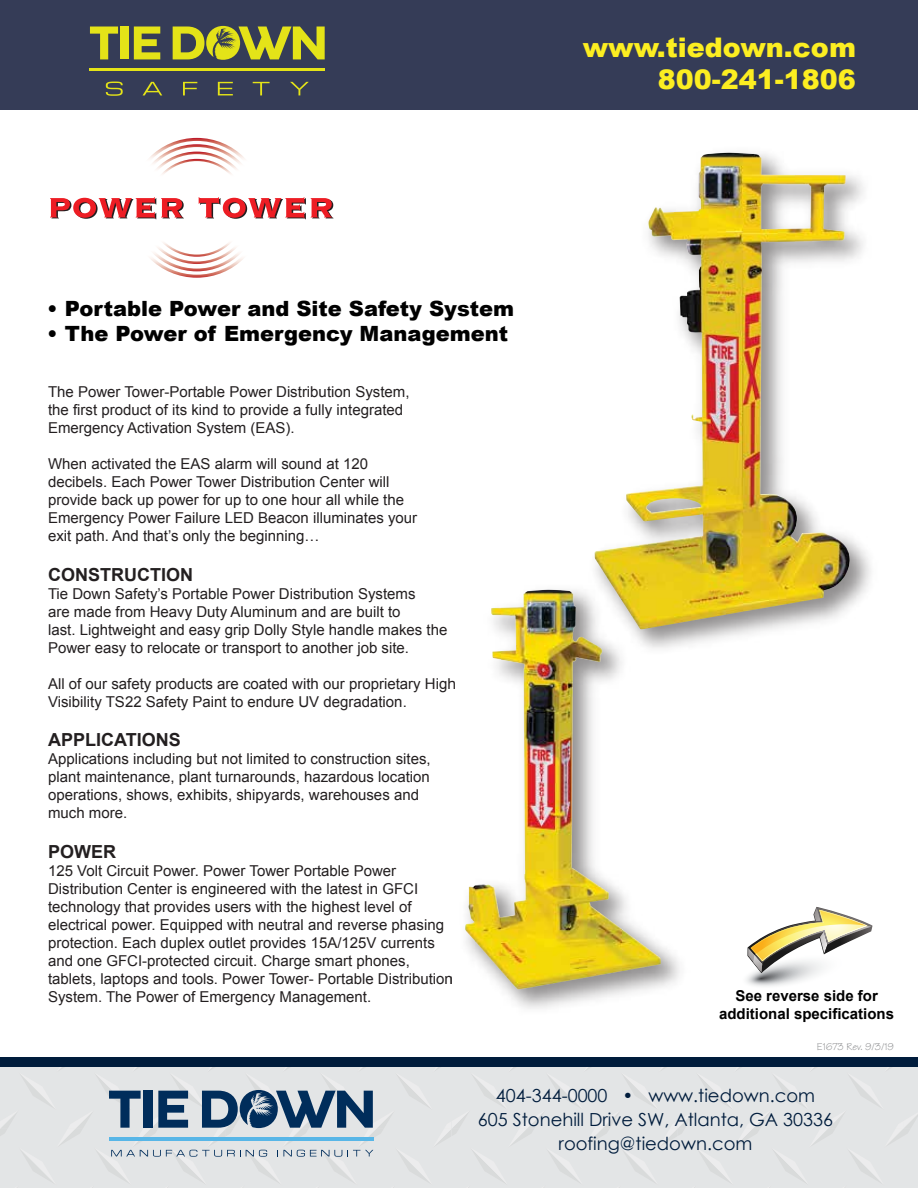
<style>
.page{position:relative;width:918px;height:1188px;background:#fff}
.page>*{position:absolute;margin:0;border:0;box-sizing:border-box;transform-origin:0 0}
.t1{font:900 27px/32.4px "Arial";color:#fcee21;text-align:right}
.t2{font:900 21px "Arial";color:#000}
.t3{font:18px/24px "Century Gothic";color:#001c3c;text-align:center}
.t4{font:700 18px "Arial";color:#231f20}
.t5{font:15px/18px "Arial";color:#231f20}
.t6{font:700 15px/18px "Arial";color:#000;text-align:center}
.t7{font:10.5px "Tekton";color:#8d8e90}
</style>
<div class="page">
<div style="left:0;top:1062px;width:918px;height:126px;background:#e3e5e6"></div>
<div style="left:0;top:1057px;width:918px;height:9px;background:#001c3c"></div>
<div style="left:0;top:0;width:918px;height:109px;background:#353c57"></div>
<svg style="left:90px;top:27px;width:28px;height:32px"></svg>
<div style="left:120px;top:27px;width:9px;height:32px;background:#e4e318"></div>
<svg style="left:134px;top:27px;width:26px;height:32px"></svg>
<svg style="left:173px;top:26px;width:152px;height:34px"></svg>
<hr style="left:90px;top:68px;width:235px;height:3px;background:#e4e318">
<svg style="left:106px;top:82px;width:17px;height:14px"></svg>
<svg style="left:143px;top:82px;width:19px;height:13px"></svg>
<svg style="left:183px;top:82px;width:14px;height:13px"></svg>
<svg style="left:218px;top:82px;width:15px;height:13px"></svg>
<svg style="left:253px;top:82px;width:17px;height:13px"></svg>
<svg style="left:290px;top:82px;width:19px;height:13px"></svg>
<svg style="left:109px;top:1091px;width:32px;height:37px"></svg>
<div style="left:143px;top:1091px;width:9px;height:37px;background:#002d5b"></div>
<svg style="left:158px;top:1091px;width:30px;height:37px"></svg>
<svg style="left:202px;top:1090px;width:171px;height:38px"></svg>
<hr style="left:109px;top:1137px;width:264px;height:4px;background:#58b6e7">
<svg style="left:111px;top:1150px;width:156px;height:7px"></svg>
<svg style="left:277px;top:1150px;width:96px;height:7px"></svg>
<svg style="left:746px;top:907px;width:127px;height:80px"></svg>
<svg style="left:50px;top:138px;width:283px;height:140px"></svg>
<img style="left:595px;top:153px;width:256px;height:477px">
<img style="left:503px;top:578px;width:193px;height:431px">
<img style="left:465px;top:590px;width:196px;height:399px">
<h1 class="t1" style="left:583px;top:30px;width:275px">www.tiedown.com<br>800-241-1806</h1>
<h2 class="t2" style="left:47px;top:293px;width:469px">• Portable Power and Site Safety System</h2>
<h2 class="t2" style="left:47px;top:318px;width:462px">• The Power of Emergency Management</h2>
<p class="t5" style="left:48px;top:383px;width:363px">The Power Tower-Portable Power Distribution System, the first product of its kind to provide a fully integrated<br>Emergency Activation System (EAS).</p>
<p class="t5" style="left:48px;top:455px;width:371px">When activated the EAS alarm will sound at 120 decibels. Each Power Tower Distribution Center will provide back up power for up to one hour all while the Emergency Power Failure LED Beacon illuminates your exit path. And that’s only the beginning…</p>
<p class="t4" style="left:48px;top:562px;width:146px">CONSTRUCTION</p>
<p class="t5" style="left:48px;top:585px;width:401px">Tie Down Safety’s Portable Power Distribution Systems<br>are made from Heavy Duty Aluminum and are built to<br>last. Lightweight and easy grip Dolly Style handle makes the Power easy to relocate or transport to another job site.</p>
<p class="t5" style="left:48px;top:675px;width:409px">All of our safety products are coated with our proprietary High<br>Visibility TS22 Safety Paint to endure UV degradation.</p>
<p class="t4" style="left:48px;top:727px;width:134px">APPLICATIONS</p>
<p class="t5" style="left:48px;top:750px;width:384px">Applications including but not limited to construction sites, plant maintenance, plant turnarounds, hazardous location operations, shows, exhibits, shipyards, warehouses and much more.</p>
<p class="t4" style="left:48px;top:839px;width:70px">POWER</p>
<p class="t5" style="left:48px;top:862px;width:406px">125 Volt Circuit Power. Power Tower Portable Power Distribution Center is engineered with the latest in GFCI technology that provides users with the highest level of electrical power. Equipped with neutral and reverse phasing protection. Each duplex outlet provides 15A/125V currents and one GFCI-protected circuit. Charge smart phones, tablets, laptops and tools. Power Tower- Portable Distribution System. The Power of Emergency Management.</p>
<p class="t6" style="left:719px;top:987px;width:177px">See reverse side for additional specifications</p>
<p class="t7" style="left:817px;top:1040px;width:79px">E1673 Rev. 9/3/19</p>
<p class="t3" style="left:478px;top:1084px;width:357px">404-344-0000 • www.tiedown.com<br>605 Stonehill Drive SW, Atlanta, GA 30336 roofing@tiedown.com</p>
</div>
